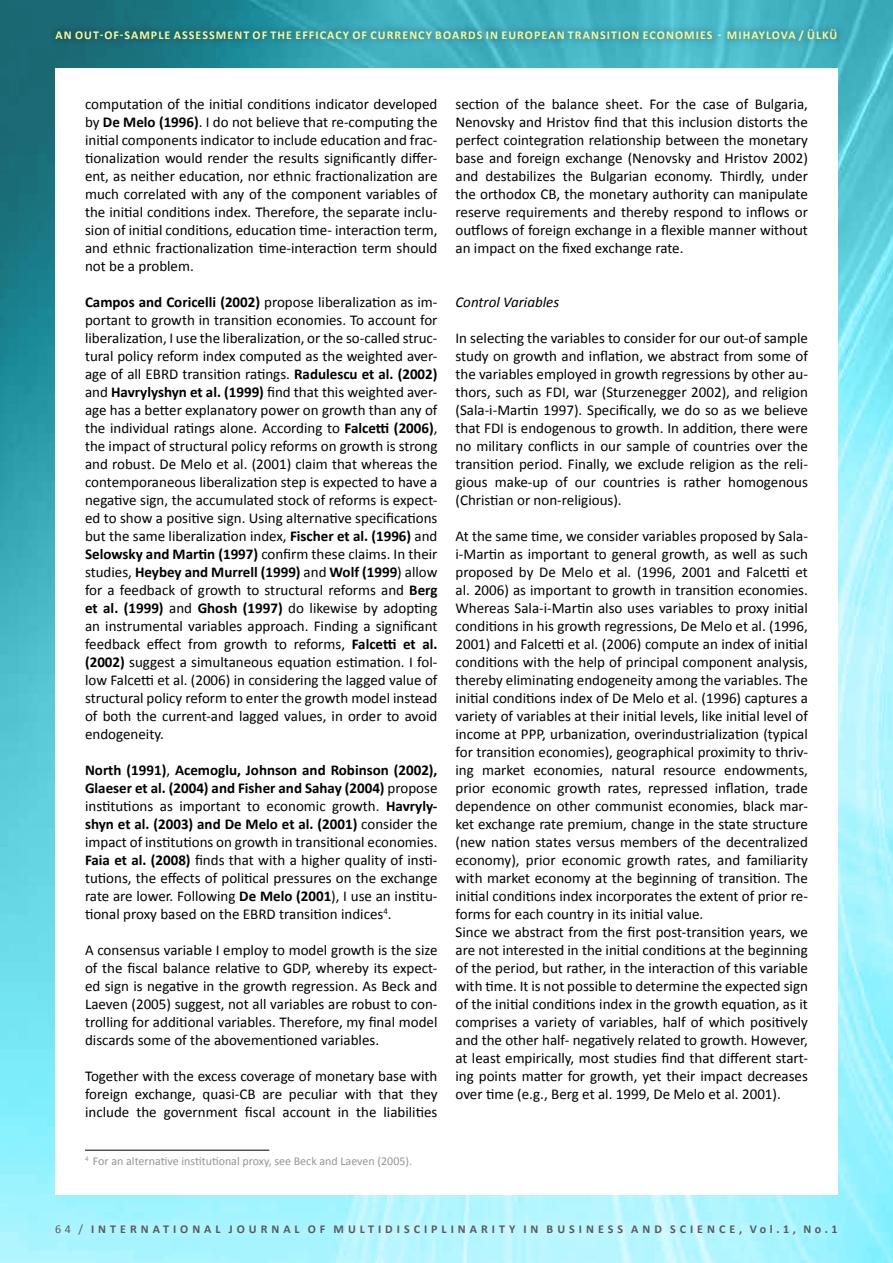
<style>
.page{position:relative;width:893px;height:1263px;background:#fff}
.page>*{position:absolute;margin:0;border:0;box-sizing:border-box;transform-origin:0 0}
.t1{font:15px/18px "Calibri";color:#000;text-align:justify}
.t2{font:italic 15px "Calibri";color:#000}
.t3{font:700 12px "Calibri";letter-spacing:.09em;color:#fff799}
.t4{font:700 12px "Calibri";letter-spacing:.335em;color:#58595b}
.t5{font:12px "Calibri";color:#939598}
.s1{font-weight:700}
.s2{font-weight:400}
</style>
<div class="page">
<img style="left:0;top:0;width:893px;height:1263px">
<div style="left:55px;top:68px;width:783px;height:1127px;background:#fff"></div>
<div style="left:47px;top:1217px;width:799px;height:27px;background:#fff;opacity:.75"></div>
<hr style="left:85px;top:1150px;width:184px;height:1px;background:#000">
<div style="left:49px;top:21px;width:795px;height:27px;background:#000;opacity:.5"></div>
<p class="t3" style="left:56px;top:27px;width:783px">AN OUT-OF-SAMPLE ASSESSMENT OF THE EFFICACY OF CURRENCY BOARDS IN EUROPEAN TRANSITION ECONOMIES - MIHAYLOVA / ÜLKÜ</p>
<p class="t1" style="left:85px;top:94px;width:354px">computation of the initial conditions indicator developed by <span class="s1">De Melo (1996)</span>. I do not believe that re-computing the initial components indicator to include education and frac&shy;tionalization would render the results significantly differ&shy;ent, as neither education, nor ethnic fractionalization are much correlated with any of the component variables of the initial conditions index. Therefore, the separate inclu&shy;sion of initial conditions, education time- interaction term, and ethnic fractionalization time-interaction term should not be a problem.</p>
<p class="t1" style="left:85px;top:292px;width:354px"><span class="s1">Campos and Coricelli (2002)</span> propose liberalization as im&shy;portant to growth in transition economies. To account for liberalization, I use the liberalization, or the so-called struc&shy;tural policy reform index computed as the weighted aver&shy;age of all EBRD transition ratings. <span class="s1">Radulescu et al. (2002) </span>and <span class="s1">Havrylyshyn et al. (1999)</span> find that this weighted aver&shy;age has a better explanatory power on growth than any of the individual ratings alone. According to <span class="s1">Falcetti (2006)</span>, the impact of structural policy reforms on growth is strong and robust. De Melo et al. (2001) claim that whereas the contemporaneous liberalization step is expected to have a negative sign, the accumulated stock of reforms is expect&shy;ed to show a positive sign. Using alternative specifications but the same liberalization index, <span class="s1">Fischer et al. (1996)</span> and <span class="s1">Selowsky and Martin (1997)</span> confirm these claims. In their studies, <span class="s1">Heybey and Murrell (1999)</span> and <span class="s1">Wolf (1999</span>) allow for a feedback of growth to structural reforms and <span class="s1">Berg et al. (1999)</span> and <span class="s1">Ghosh (1997)</span> do likewise by adopting an instrumental variables approach. Finding a significant feedback effect from growth to reforms, <span class="s1">Falcetti et al. (2002)</span> suggest a simultaneous equation estimation. I fol&shy;low Falcetti et al. (2006) in considering the lagged value of structural policy reform to enter the growth model instead of both the current-and lagged values, in order to avoid endogeneity.</p>
<p class="t1" style="left:85px;top:760px;width:354px"><span class="s1">North (1991)</span>, <span class="s1">Acemoglu, Johnson and Robinson (2002), Glaeser et al. (2004) and Fisher and Sahay (2004)</span> propose institutions as important to economic growth. <span class="s1">Havryly&shy;shyn et al. (2003) and De Melo et al. (2001)</span> consider the impact of institutions on growth in transitional economies.<br><span class="s1">Faia et al. (2008)</span> finds that with a higher quality of insti&shy;tutions, the effects of political pressures on the exchange rate are lower. Following <span class="s1">De Melo (2001</span>), I use an institu&shy;tional proxy based on the EBRD transition indices<sup>4</sup>.</p>
<p class="t1" style="left:85px;top:940px;width:354px">A consensus variable I employ to model growth is the size of the fiscal balance relative to GDP, whereby its expect&shy;ed sign is negative in the growth regression. As Beck and Laeven (2005) suggest, not all variables are robust to con&shy;trolling for additional variables. Therefore, my final model discards some of the abovementioned variables.</p>
<p class="t1" style="left:85px;top:1066px;width:354px">Together with the excess coverage of monetary base with foreign exchange, quasi-CB are peculiar with that they include the government fiscal account in the liabilities</p>
<p class="t5" style="left:85px;top:1153px;width:329px"><sup>4</sup> For an alternative institutional proxy, see Beck and Laeven (2005).</p>
<p class="t1" style="left:455px;top:94px;width:354px">section of the balance sheet. For the case of Bulgaria, Nenovsky and Hristov find that this inclusion distorts the perfect cointegration relationship between the monetary base and foreign exchange (Nenovsky and Hristov 2002) and destabilizes the Bulgarian economy. Thirdly, under the orthodox CB, the monetary authority can manipulate reserve requirements and thereby respond to inflows or outflows of foreign exchange in a flexible manner without an impact on the fixed exchange rate.</p>
<p class="t2" style="left:455px;top:293px;width:105px">Control Variables</p>
<p class="t1" style="left:455px;top:328px;width:354px">In selecting the variables to consider for our out-of sample study on growth and inflation, we abstract from some of the variables employed in growth regressions by other au&shy;thors, such as FDI, war (Sturzenegger 2002), and religion (Sala-i-Martin 1997). Specifically, we do so as we believe that FDI is endogenous to growth. In addition, there were no military conflicts in our sample of countries over the transition period. Finally, we exclude religion as the reli&shy;gious make-up of our countries is rather homogenous (Christian or non-religious).</p>
<p class="t1" style="left:455px;top:526px;width:354px">At the same time, we consider variables proposed by Sala&shy;i-Martin as important to general growth, as well as such proposed by De Melo et al. (1996, 2001 and Falcetti et al. 2006) as important to growth in transition economies.<br>Whereas Sala-i-Martin also uses variables to proxy initial conditions in his growth regressions, De Melo et al. (1996, 2001) and Falcetti et al. (2006) compute an index of initial conditions with the help of principal component analysis, thereby eliminating endogeneity among the variables. The initial conditions index of De Melo et al. (1996) captures a variety of variables at their initial levels, like initial level of income at PPP, urbanization, overindustrialization (typical for transition economies), geographical proximity to thriv&shy;ing market economies, natural resource endowments, prior economic growth rates, repressed inflation, trade dependence on other communist economies, black mar&shy;ket exchange rate premium, change in the state structure (new nation states versus members of the decentralized economy), prior economic growth rates, and familiarity with market economy at the beginning of transition. The initial conditions index incorporates the extent of prior re&shy;forms for each country in its initial value.</p>
<p class="t1" style="left:455px;top:922px;width:354px">Since we abstract from the first post-transition years, we are not interested in the initial conditions at the beginning of the period, but rather, in the interaction of this variable with time. It is not possible to determine the expected sign of the initial conditions index in the growth equation, as it comprises a variety of variables, half of which positively and the other half- negatively related to growth. However, at least empirically, most studies find that different start&shy;ing points matter for growth, yet their impact decreases over time (e.g., Berg et al. 1999, De Melo et al. 2001).</p>
<p class="t4" style="left:55px;top:1222px;width:784px"><span class="s2">64 /</span> INTERNATIONAL JOURNAL OF MULTIDISCIPLINARITY IN BUSINESS AND SCIENCE, Vol.1, No.1</p>
</div>
